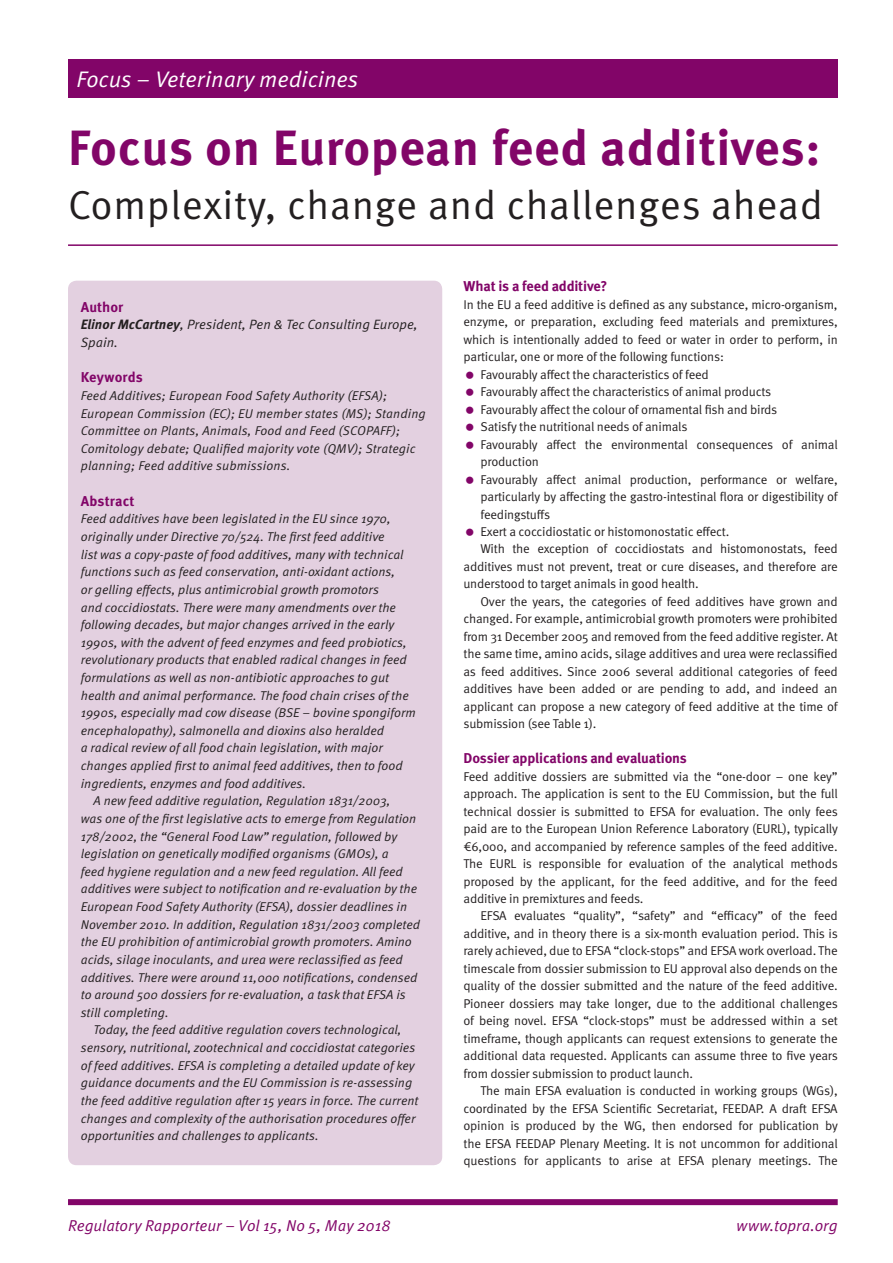
<style>
.page{position:relative;width:893px;height:1263px;background:#fff}
.page>*{position:absolute;margin:0;border:0;box-sizing:border-box;transform-origin:0 0}
.t1{font:700 49.5px "Meta OT";letter-spacing:.015em;color:#820568}
.t2{font:40.5px "Meta OT Norm";letter-spacing:.015em;color:#231f20}
.t3{font:22.5px "Meta OT Norm Ita";color:#fff}
.t4{font:15.75px "Meta OT Norm Ita";letter-spacing:-.005em;color:#820568}
.t5{font:700 14.25px "Meta OT";letter-spacing:-.015em;color:#820568}
.t6{font:700 14.25px "Meta OT";letter-spacing:.005em;color:#820568}
.t7{font:700 14.25px "Meta OT";letter-spacing:.01em;color:#820568}
.t8{font:13.5px/17.7px "Meta OT Norm Ita";color:#231f20}
.t9{font:12.75px/17.4px "Meta OT Norm";letter-spacing:-.015em;color:#231f20;text-align:justify}
.t10{font:12.75px/17.5px "Meta OT Norm Ita";color:#231f20}
.s1{font-family:"Meta OT";font-weight:700;font-style:italic}
</style>
<div class="page">
<div style="left:68px;top:1199px;width:770px;height:6px;background:#820568"></div>
<div style="left:68px;top:60px;width:770px;height:38px;background:#820568"></div>
<hr style="left:68px;top:244px;width:770px;height:2px;background:#820568">
<div style="left:68px;top:281px;width:374px;height:884px;background:#e3d0e0;border-radius:9px"></div>
<h3 class="t3" style="left:77px;top:66px;width:283px">Focus – Veterinary medicines</h3>
<h1 class="t1" style="left:68px;top:116px;width:754px">Focus on European feed additives:</h1>
<h2 class="t2" style="left:68px;top:180px;width:756px">Complexity, change and challenges ahead</h2>
<p class="t5" style="left:81px;top:298px;width:44px">Author</p>
<p class="t8" style="left:81px;top:316px;width:338px"><span class="s1">Elinor McCartney</span>, President, Pen &amp; Tec Consulting Europe,<br>Spain.</p>
<p class="t6" style="left:81px;top:368px;width:63px">Keywords</p>
<p class="t10" style="left:81px;top:387px;width:347px">Feed Additives; European Food Safety Authority (EFSA); European Commission (EC); EU member states (MS); Standing Committee on Plants, Animals, Food and Feed (SCOPAFF); Comitology debate; Qualified majority vote (QMV); Strategic planning; Feed additive submissions.</p>
<p class="t7" style="left:81px;top:492px;width:55px">Abstract</p>
<p class="t10" style="left:81px;top:510px;width:311px">Feed additives have been legislated in the EU since 1970,</p>
<p class="t10" style="left:81px;top:528px;width:305px">originally under Directive 70/524. The first feed additive</p>
<p class="t10" style="left:81px;top:546px;width:324px">list was a copy-paste of food additives, many with technical</p>
<p class="t10" style="left:81px;top:563px;width:316px">functions such as feed conservation, anti-oxidant actions,</p>
<p class="t10" style="left:81px;top:581px;width:300px">or gelling effects, plus antimicrobial growth promotors</p>
<p class="t10" style="left:81px;top:598px;width:317px">and coccidiostats. There were many amendments over the</p>
<p class="t10" style="left:81px;top:616px;width:315px">following decades, but major changes arrived in the early</p>
<p class="t10" style="left:81px;top:634px;width:328px">1990s, with the advent of feed enzymes and feed probiotics,</p>
<p class="t10" style="left:81px;top:651px;width:327px">revolutionary products that enabled radical changes in feed</p>
<p class="t10" style="left:81px;top:669px;width:310px">formulations as well as non-antibiotic approaches to gut</p>
<p class="t10" style="left:81px;top:687px;width:330px">health and animal performance. The food chain crises of the</p>
<p class="t10" style="left:81px;top:704px;width:337px">1990s, especially mad cow disease (BSE – bovine spongiform</p>
<p class="t10" style="left:81px;top:722px;width:305px">encephalopathy), salmonella and dioxins also heralded</p>
<p class="t10" style="left:81px;top:739px;width:304px">a radical review of all food chain legislation, with major</p>
<p class="t10" style="left:81px;top:757px;width:323px">changes applied first to animal feed additives, then to food</p>
<p class="t10" style="left:81px;top:775px;width:227px">ingredients, enzymes and food additives.</p>
<p class="t10" style="left:94px;top:792px;width:298px">A new feed additive regulation, Regulation 1831/2003,</p>
<p class="t10" style="left:81px;top:810px;width:337px">was one of the first legislative acts to emerge from Regulation</p>
<p class="t10" style="left:81px;top:828px;width:318px">178/2002, the “General Food Law” regulation, followed by</p>
<p class="t10" style="left:81px;top:845px;width:309px">legislation on genetically modified organisms (GMOs), a</p>
<p class="t10" style="left:81px;top:863px;width:324px">feed hygiene regulation and a new feed regulation. All feed</p>
<p class="t10" style="left:81px;top:880px;width:338px">additives were subject to notification and re-evaluation by the</p>
<p class="t10" style="left:81px;top:898px;width:328px">European Food Safety Authority (EFSA), dossier deadlines in</p>
<p class="t10" style="left:81px;top:916px;width:341px">November 2010. In addition, Regulation 1831/2003 completed</p>
<p class="t10" style="left:81px;top:933px;width:333px">the EU prohibition of antimicrobial growth promoters. Amino</p>
<p class="t10" style="left:81px;top:951px;width:324px">acids, silage inoculants, and urea were reclassified as feed</p>
<p class="t10" style="left:81px;top:968px;width:338px">additives. There were around 11,000 notifications, condensed</p>
<p class="t10" style="left:81px;top:986px;width:327px">to around 500 dossiers for re-evaluation, a task that EFSA is</p>
<p class="t10" style="left:81px;top:1004px;width:89px">still completing.</p>
<p class="t10" style="left:94px;top:1021px;width:310px">Today, the feed additive regulation covers technological,</p>
<p class="t10" style="left:81px;top:1039px;width:336px">sensory, nutritional, zootechnical and coccidiostat categories</p>
<p class="t10" style="left:81px;top:1057px;width:335px">of feed additives. EFSA is completing a detailed update of key</p>
<p class="t10" style="left:81px;top:1074px;width:333px">guidance documents and the EU Commission is re-assessing</p>
<p class="t10" style="left:81px;top:1092px;width:339px">the feed additive regulation after 15 years in force. The current</p>
<p class="t10" style="left:81px;top:1109px;width:336px">changes and complexity of the authorisation procedures offer</p>
<p class="t10" style="left:81px;top:1127px;width:240px">opportunities and challenges to applicants.</p>
<p class="t5" style="left:463px;top:277px;width:145px">What is a feed additive?</p>
<p class="t9" style="left:463px;top:296px;width:376px">In the EU a feed additive is defined as any substance, micro-organism,</p>
<p class="t9" style="left:463px;top:313px;width:376px">enzyme, or preparation, excluding feed materials and premixtures,</p>
<p class="t9" style="left:463px;top:331px;width:376px">which is intentionally added to feed or water in order to perform, in</p>
<p class="t9" style="left:463px;top:348px;width:262px">particular, one or more of the following functions:</p>
<p class="t9" style="left:480px;top:366px;width:230px">Favourably affect the characteristics of feed</p>
<p class="t9" style="left:480px;top:383px;width:292px">Favourably affect the characteristics of animal products</p>
<p class="t9" style="left:480px;top:401px;width:298px">Favourably affect the colour of ornamental fish and birds</p>
<p class="t9" style="left:480px;top:418px;width:209px">Satisfy the nutritional needs of animals</p>
<p class="t9" style="left:480px;top:436px;width:359px">Favourably affect the environmental consequences of animal</p>
<p class="t9" style="left:480px;top:453px;width:60px">production</p>
<p class="t9" style="left:480px;top:471px;width:359px">Favourably affect animal production, performance or welfare,</p>
<p class="t9" style="left:480px;top:488px;width:359px">particularly by affecting the gastro-intestinal flora or digestibility of</p>
<p class="t9" style="left:480px;top:506px;width:71px">feedingstuffs</p>
<p class="t9" style="left:480px;top:523px;width:250px">Exert a coccidiostatic or histomonostatic effect.</p>
<p class="t9" style="left:480px;top:540px;width:359px">With the exception of coccidiostats and histomonostats, feed</p>
<p class="t9" style="left:463px;top:558px;width:376px">additives must not prevent, treat or cure diseases, and therefore are</p>
<p class="t9" style="left:463px;top:575px;width:237px">understood to target animals in good health.</p>
<p class="t9" style="left:480px;top:593px;width:359px">Over the years, the categories of feed additives have grown and</p>
<p class="t9" style="left:463px;top:610px;width:376px">changed. For example, antimicrobial growth promoters were prohibited</p>
<p class="t9" style="left:463px;top:628px;width:376px">from 31 December 2005 and removed from the feed additive register. At</p>
<p class="t9" style="left:463px;top:645px;width:376px">the same time, amino acids, silage additives and urea were reclassified</p>
<p class="t9" style="left:463px;top:663px;width:376px">as feed additives. Since 2006 several additional categories of feed</p>
<p class="t9" style="left:463px;top:680px;width:376px">additives have been added or are pending to add, and indeed an</p>
<p class="t9" style="left:463px;top:698px;width:376px">applicant can propose a new category of feed additive at the time of</p>
<p class="t9" style="left:463px;top:715px;width:134px">submission (see Table 1).</p>
<p class="t5" style="left:463px;top:749px;width:225px">Dossier applications and evaluations</p>
<p class="t9" style="left:463px;top:768px;width:376px">Feed additive dossiers are submitted via the “one-door – one key” approach. The application is sent to the EU Commission, but the full technical dossier is submitted to EFSA for evaluation. The only fees paid are to the European Union Reference Laboratory (EURL), typically €6,000, and accompanied by reference samples of the feed additive.<br>The EURL is responsible for evaluation of the analytical methods proposed by the applicant, for the feed additive, and for the feed additive in premixtures and feeds.</p>
<p class="t9" style="left:463px;top:907px;width:376px;text-indent:17px">EFSA evaluates “quality”, “safety” and “efficacy” of the feed additive, and in theory there is a six-month evaluation period. This is rarely achieved, due to EFSA “clock-stops” and EFSA work overload. The timescale from dossier submission to EU approval also depends on the quality of the dossier submitted and the nature of the feed additive.<br>Pioneer dossiers may take longer, due to the additional challenges of being novel. EFSA “clock-stops” must be addressed within a set timeframe, though applicants can request extensions to generate the additional data requested. Applicants can assume three to five years from dossier submission to product launch.</p>
<p class="t9" style="left:463px;top:1082px;width:376px;text-indent:17px">The main EFSA evaluation is conducted in working groups (WGs), coordinated by the EFSA Scientific Secretariat, FEEDAP. A draft EFSA opinion is produced by the WG, then endorsed for publication by the EFSA FEEDAP Plenary Meeting. It is not uncommon for additional questions for applicants to arise at EFSA plenary meetings. The</p>
<p class="t4" style="left:68px;top:1216px;width:324px">Regulatory Rapporteur – Vol 15, No 5, May 2018</p>
<p class="t4" style="left:737px;top:1216px;width:103px">www.topra.org</p>
</div>
